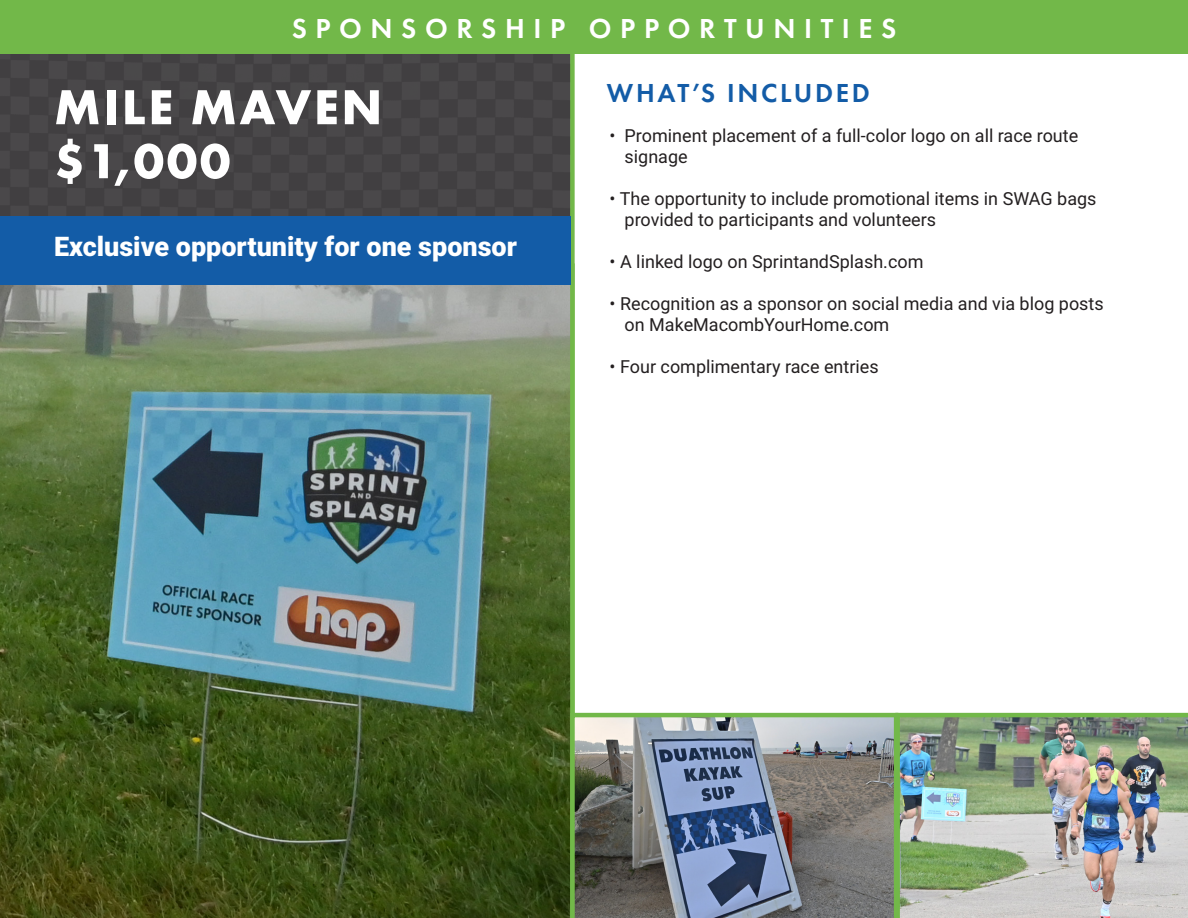
<style>
.page{position:relative;width:1188px;height:918px;background:#fff}
.page>*{position:absolute;margin:0;border:0;box-sizing:border-box;transform-origin:0 0}
.t1{font:700 51px "Futura PT";letter-spacing:.05em;color:#fff}
.t2{font:600 28.5px "Futura PT";letter-spacing:.3em;color:#fff}
.t3{font:900 27px "Roboto";color:#fff}
.t4{font:600 27px "Futura PT";letter-spacing:.1em;color:#135ca7}
.t5{font:18px/21px "Roboto";color:#231f20}
</style>
<div class="page">
<div style="left:570px;top:0;width:5px;height:904px;background:#72b849"></div>
<img style="left:0;top:263px;width:575px;height:655px">
<img style="left:570px;top:713px;width:325px;height:205px">
<img style="left:895px;top:713px;width:293px;height:205px">
<div style="left:0;top:0;width:1188px;height:54px;background:#72b849"></div>
<div style="left:0;top:216px;width:570px;height:68px;background:#135ca7"></div>
<div style="left:0;top:54px;width:570px;height:162px;background:#434143"></div>
<p class="t2" style="left:292px;top:11px;width:606px">SPONSORSHIP OPPORTUNITIES</p>
<p class="t1" style="left:54px;top:74px;width:330px">MILE MAVEN</p>
<p class="t1" style="left:54px;top:128px;width:178px">$1,000</p>
<p class="t3" style="left:54px;top:228px;width:464px">Exclusive opportunity for one sponsor</p>
<p class="t4" style="left:607px;top:76px;width:265px">WHAT’S INCLUDED</p>
<p class="t5" style="left:625px;top:124px;width:455px;text-indent:-15px">• Prominent placement of a full-color logo on all race route signage</p>
<p class="t5" style="left:625px;top:187px;width:473px;text-indent:-15px">• The opportunity to include promotional items in SWAG bags provided to participants and volunteers</p>
<p class="t5" style="left:610px;top:250px;width:315px">• A linked logo on SprintandSplash.com</p>
<p class="t5" style="left:625px;top:292px;width:481px;text-indent:-15px">• Recognition as a sponsor on social media and via blog posts on MakeMacombYourHome.com</p>
<p class="t5" style="left:610px;top:355px;width:271px">• Four complimentary race entries</p>
</div>
